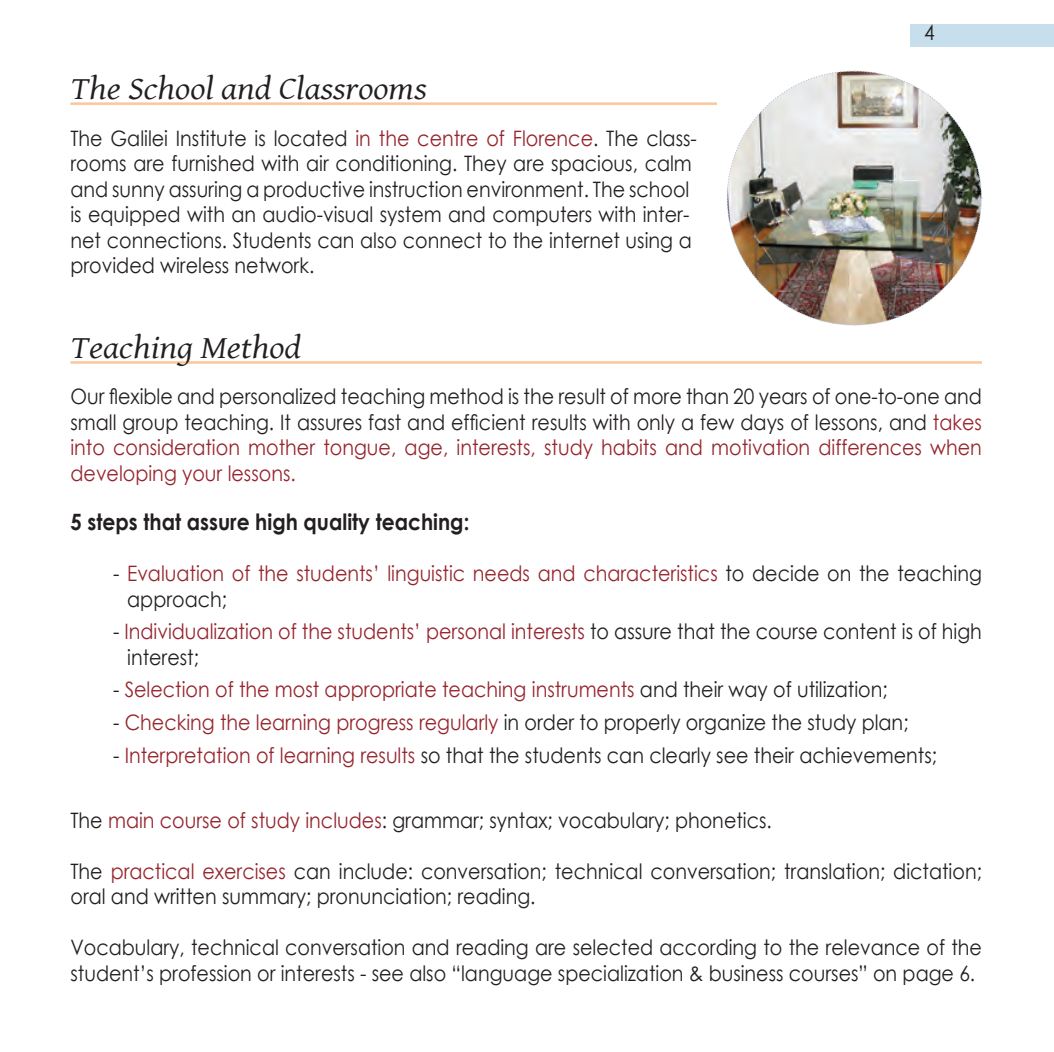
<style>
.page{position:relative;width:1054px;height:1052px;background:#fff}
.page>*{position:absolute;margin:0;border:0;box-sizing:border-box;transform-origin:0 0}
.t1{font:italic 32.5px "Gentium Basic";color:#231f20;scale:1.1 1}
.t2{font:700 22.5px "Century Gothic";color:#231f20;scale:.9 1}
.t3{font:21.25px/25.5px "Century Gothic";color:#231f20;scale:.9 1}
.t4{font:21.25px/25.5px "Century Gothic";color:#96242d;scale:.9 1}
.s1{color:#96242d}
.s2{color:#231f20}
</style>
<div class="page">
<hr style="left:70px;top:102px;width:646px;height:3px;background:#fcc698">
<hr style="left:70px;top:361px;width:911px;height:3px;background:#fcc698">
<div style="left:909px;top:24px;width:144px;height:22px;background:#c7dfec"></div>
<img style="left:726px;top:70px;width:256px;height:256px">
<h1 class="t1" style="left:70px;top:64px;width:325px">The School and Classrooms</h1>
<p class="t3" style="left:70px;top:125px;width:697px">The Galilei Institute is located <span class="s1">in the centre of Florence</span>. The class&shy;rooms are furnished with air conditioning. They are spacious, calm and sunny assuring a productive instruction environment. The school is equipped with an audio-visual system and computers with inter&shy;net connections. Students can also connect to the internet using a provided wireless network.</p>
<p class="t3" style="left:923px;top:19px;width:13px">4</p>
<h1 class="t1" style="left:70px;top:323px;width:211px">Teaching Method</h1>
<p class="t3" style="left:70px;top:383px;width:1013px;text-align:justify">Our flexible and personalized teaching method is the result of more than 20 years of one-to-one and small group teaching. It assures fast and efficient results with only a few days of lessons, and <span class="s1">takes into consideration mother tongue, age, interests, study habits and motivation differences when developing your lessons.</span></p>
<p class="t2" style="left:70px;top:505px;width:444px">5 steps that assure high quality teaching:</p>
<p class="t4" style="left:127px;top:560px;width:950px;text-indent:-14px"><span class="s2">-</span> Evaluation of the students’ linguistic needs and characteristics <span class="s2">to decide on the teaching approach;</span></p>
<p class="t4" style="left:127px;top:618px;width:950px;text-indent:-14px"><span class="s2">-</span> Individualization of the students’ personal interests <span class="s2">to assure that the course content is of high interest;</span></p>
<p class="t4" style="left:113px;top:676px;width:861px"><span class="s2">-</span> Selection of the most appropriate teaching instruments <span class="s2">and their way of utilization;</span></p>
<p class="t3" style="left:113px;top:709px;width:885px">- <span class="s1">Checking the learning progress regularly</span> in order to properly organize the study plan;</p>
<p class="t3" style="left:113px;top:741px;width:916px">- <span class="s1">Interpretation of learning results</span> so that the students can clearly see their achievements;</p>
<p class="t3" style="left:70px;top:807px;width:780px">The <span class="s1">main course of study includes</span>: grammar; syntax; vocabulary; phonetics.</p>
<p class="t3" style="left:70px;top:858px;width:1013px">The <span class="s1">practical exercises</span> can include: conversation; technical conversation; translation; dictation; oral and written summary; pronunciation; reading.</p>
<p class="t3" style="left:70px;top:934px;width:1013px">Vocabulary, technical conversation and reading are selected according to the relevance of the student’s profession or interests - see also “language specialization &amp; business courses” on page 6.</p>
</div>
